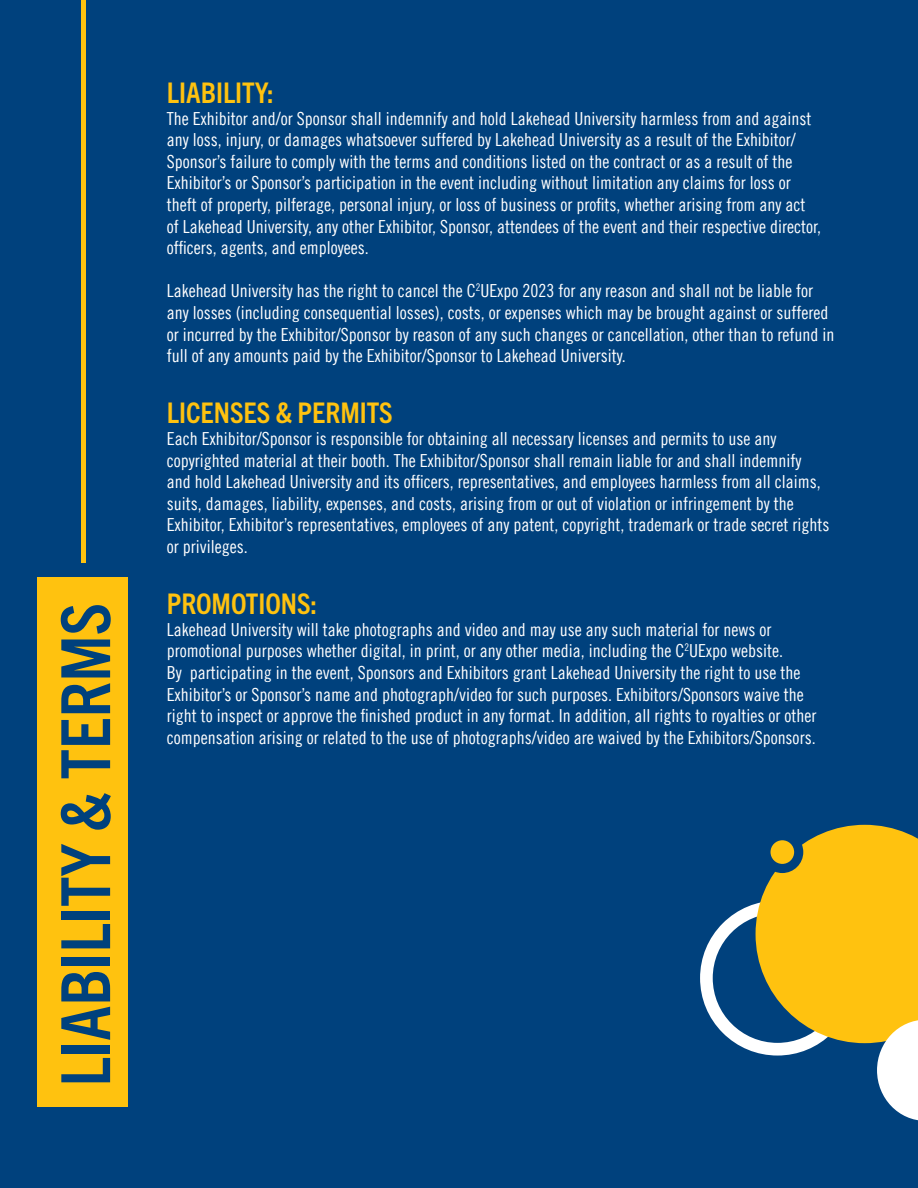
<style>
.page{position:relative;width:918px;height:1188px;background:#00417d}
.page>*{position:absolute;margin:0;border:0;box-sizing:border-box;transform-origin:0 0}
.t1{font:700 condensed 67.95px "Trade Gothic Next LT Pro";color:#00417d}
.t2{font:700 condensed 28.5px "Trade Gothic Next LT Pro";color:#ffc20f}
.t3{font:18px/21.6px "Trade Gothic LT Cond Eighteen";color:#fff}
</style>
<div class="page">
<div style="left:37px;top:578px;width:91px;height:529px;background:#ffc20f"></div>
<hr style="left:81px;top:0;width:4px;height:563px;background:#ffc20f">
<svg style="left:700px;top:825px;width:218px;height:296px"></svg>
<h1 class="t1" style="left:39px;top:1087px;width:485px;rotate:-90deg">LIABILITY &amp; TERMS</h1>
<h2 class="t2" style="left:167px;top:73px;width:108px">LIABILITY:</h2>
<p class="t3" style="left:167px;top:107px;width:656px">The Exhibitor and/or Sponsor shall indemnify and hold Lakehead University harmless from and against any loss, injury, or damages whatsoever suffered by Lakehead University as a result of the Exhibitor/ Sponsor’s failure to comply with the terms and conditions listed on the contract or as a result of the Exhibitor’s or Sponsor’s participation in the event including without limitation any claims for loss or theft of property, pilferage, personal injury, or loss of business or profits, whether arising from any act of Lakehead University, any other Exhibitor, Sponsor, attendees of the event and their respective director, officers, agents, and employees.</p>
<p class="t3" style="left:167px;top:280px;width:669px">Lakehead University has the right to cancel the C<sup>2</sup>UExpo 2023 for any reason and shall not be liable for any losses (including consequential losses), costs, or expenses which may be brought against or suffered or incurred by the Exhibitor/Sponsor by reason of any such changes or cancellation, other than to refund in full of any amounts paid by the Exhibitor/Sponsor to Lakehead University.</p>
<h2 class="t2" style="left:167px;top:394px;width:227px">LICENSES &amp; PERMITS</h2>
<p class="t3" style="left:167px;top:428px;width:664px">Each Exhibitor/Sponsor is responsible for obtaining all necessary licenses and permits to use any copyrighted material at their booth. The Exhibitor/Sponsor shall remain liable for and shall indemnify and hold Lakehead University and its officers, representatives, and employees harmless from all claims, suits, damages, liability, expenses, and costs, arising from or out of violation or infringement by the Exhibitor, Exhibitor’s representatives, employees of any patent, copyright, trademark or trade secret rights or privileges.</p>
<h2 class="t2" style="left:167px;top:584px;width:152px">PROMOTIONS:</h2>
<p class="t3" style="left:167px;top:618px;width:651px">Lakehead University will take photographs and video and may use any such material for news or promotional purposes whether digital, in print, or any other media, including the C<sup>2</sup>UExpo website.<br>By participating in the event, Sponsors and Exhibitors grant Lakehead University the right to use the Exhibitor’s or Sponsor’s name and photograph/video for such purposes. Exhibitors/Sponsors waive the right to inspect or approve the finished product in any format. In addition, all rights to royalties or other compensation arising or related to the use of photographs/video are waived by the Exhibitors/Sponsors.</p>
</div>
